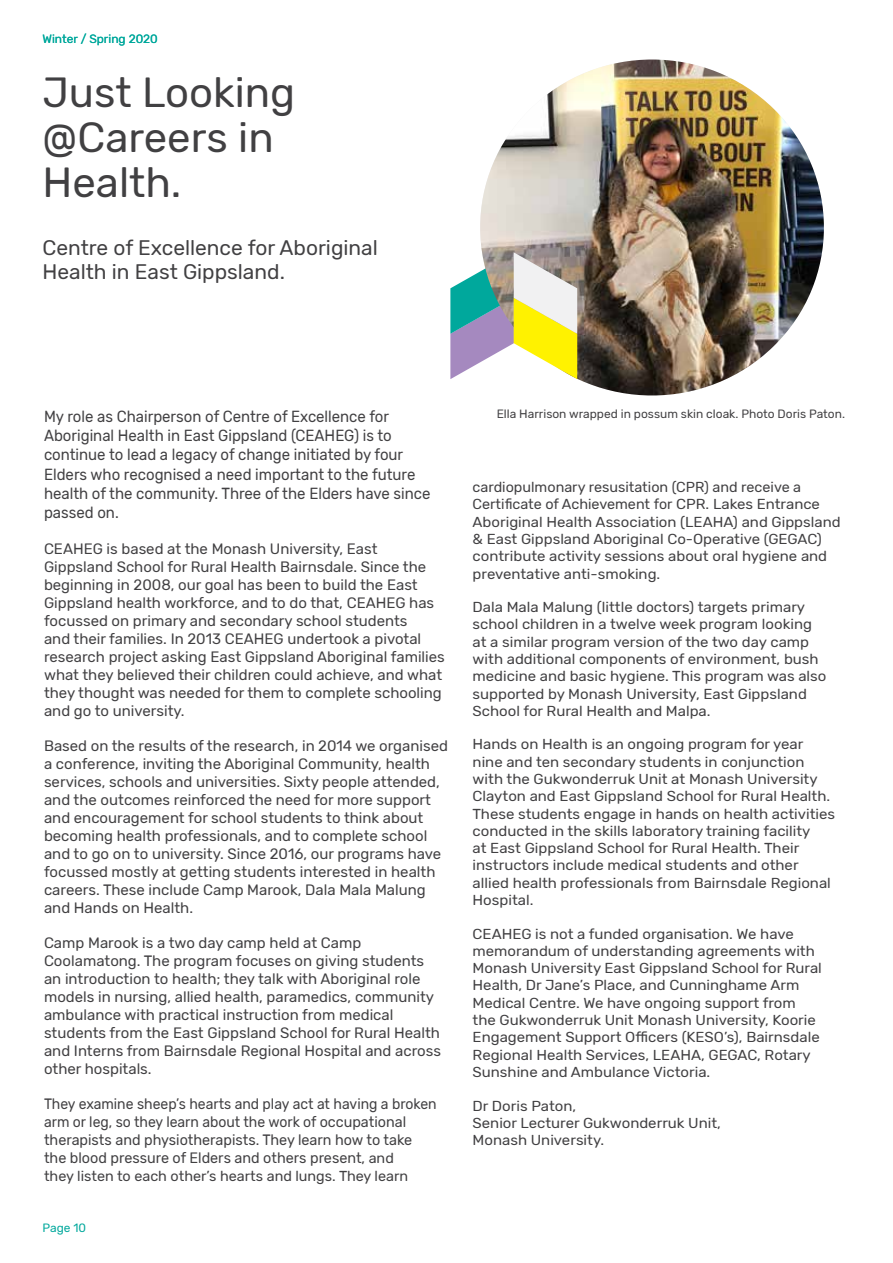
<style>
.page{position:relative;width:893px;height:1263px;background:#fff}
.page>*{position:absolute;margin:0;border:0;box-sizing:border-box;transform-origin:0 0}
.t1{font:42px/45px "Rubik";color:#414042}
.t2{font:21px/24px "Rubik";color:#414042}
.t3{font:16.05px/19.2px "Rubik";color:#414042;scale:.93 1}
.t4{font:15px/18px "Rubik";color:#414042}
.t5{font:15px/18px "Rubik";color:#414042;scale:.93 1}
.t6{font:14.4px/17.2px "Rubik";color:#414042;scale:1.04 1}
.t7{font:14.4px/17.2px "Rubik";color:#414042}
.t8{font:12px "Rubik";color:#414042}
.t9{font:12px "Rubik";color:#00a89c}
.s1{font-size:14.4px}
</style>
<div class="page">
<img style="left:480px;top:60px;width:344px;height:336px">
<svg style="left:450px;top:252px;width:127px;height:127px"></svg>
<p class="t9" style="left:43px;top:32px;width:117px">Winter / Spring 2020</p>
<h2 class="t1" style="left:43px;top:71px;width:254px">Just Looking @Careers in<br>Health.</h2>
<p class="t2" style="left:43px;top:236px;width:337px">Centre of Excellence for Aboriginal<br>Health in East Gippsland.</p>
<p class="t3" style="left:44px;top:407px;width:417px">My role as Chairperson of Centre of Excellence for Aboriginal Health in East Gippsland (CEAHEG) is to continue to lead a legacy of change initiated by four Elders who recognised a need important to the future health of the community. Three of the Elders have since passed on.</p>
<p class="t4" style="left:44px;top:540px;width:402px">CEAHEG is based at the Monash University, East Gippsland School for Rural Health Bairnsdale. Since the beginning in 2008, our goal has been to build the East Gippsland health workforce, and to do that, CEAHEG has focussed on primary and secondary school students<br>and their families. In 2013 CEAHEG undertook a pivotal research project asking East Gippsland Aboriginal families what they believed their children could achieve, and what they thought was needed for them to complete schooling and go to university.</p>
<p class="t4" style="left:44px;top:737px;width:405px">Based on the results of the research, in 2014 we organised a conference, inviting the Aboriginal Community, health services, schools and universities. Sixty people attended, and the outcomes reinforced the need for more support and encouragement for school students to think about becoming health professionals, and to complete school and to go on to university. Since 2016, our programs have focussed mostly at getting students interested in health careers. These include Camp Marook, Dala Mala Malung and Hands on Health.</p>
<p class="t4" style="left:44px;top:934px;width:398px">Camp Marook is a two day camp held at Camp Coolamatong. The program focuses on giving students an introduction to health; they talk with Aboriginal role models in nursing, allied health, paramedics, community ambulance with practical instruction from medical students from the East Gippsland School for Rural Health and Interns from Bairnsdale Regional Hospital and across other hospitals.</p>
<p class="t5" style="left:44px;top:1096px;width:424px">They examine sheep’s hearts and play act at having a broken arm or leg, so they learn about the work of occupational therapists and physiotherapists. They learn how to take the blood pressure of Elders and others present, <span class="s1">and</span></p>
<p class="t7" style="left:44px;top:1167px;width:366px">they listen to each other’s hearts and lungs. They learn</p>
<p class="t9" style="left:43px;top:1221px;width:45px">Page 10</p>
<p class="t8" style="left:497px;top:407px;width:350px">Ella Harrison wrapped in possum skin cloak. Photo Doris Paton.</p>
<p class="t7" style="left:473px;top:479px;width:370px">cardiopulmonary resusitation (CPR) and receive a Certificate of Achievement for CPR. Lakes Entrance Aboriginal Health Association (LEAHA) and Gippsland &amp; East Gippsland Aboriginal Co-Operative (GEGAC) contribute activity sessions about oral hygiene and preventative anti-smoking.</p>
<p class="t6" style="left:473px;top:599px;width:342px">Dala Mala Malung (little doctors) targets primary school children in a twelve week program looking at a similar program version of the two day camp with additional components of environment, bush medicine and basic hygiene. This program was also supported by Monash University, East Gippsland School for Rural Health and Malpa.</p>
<p class="t6" style="left:473px;top:736px;width:350px">Hands on Health is an ongoing program for year nine and ten secondary students in conjunction with the Gukwonderruk Unit at Monash University Clayton and East Gippsland School for Rural Health.<br>These students engage in hands on health activities conducted in the skills laboratory training facility<br>at East Gippsland School for Rural Health. Their instructors include medical students and other allied health professionals from Bairnsdale Regional Hospital.</p>
<p class="t6" style="left:473px;top:925px;width:337px">CEAHEG is not a funded organisation. We have memorandum of understanding agreements with Monash University East Gippsland School for Rural Health, Dr Jane’s Place, and Cunninghame Arm Medical Centre. We have ongoing support from the Gukwonderruk Unit Monash University, Koorie Engagement Support Officers (KESO’s), Bairnsdale Regional Health Services, LEAHA, GEGAC, Rotary Sunshine and Ambulance Victoria.</p>
<p class="t6" style="left:473px;top:1097px;width:240px">Dr Doris Paton,<br>Senior Lecturer Gukwonderruk Unit,<br>Monash University.</p>
</div>
